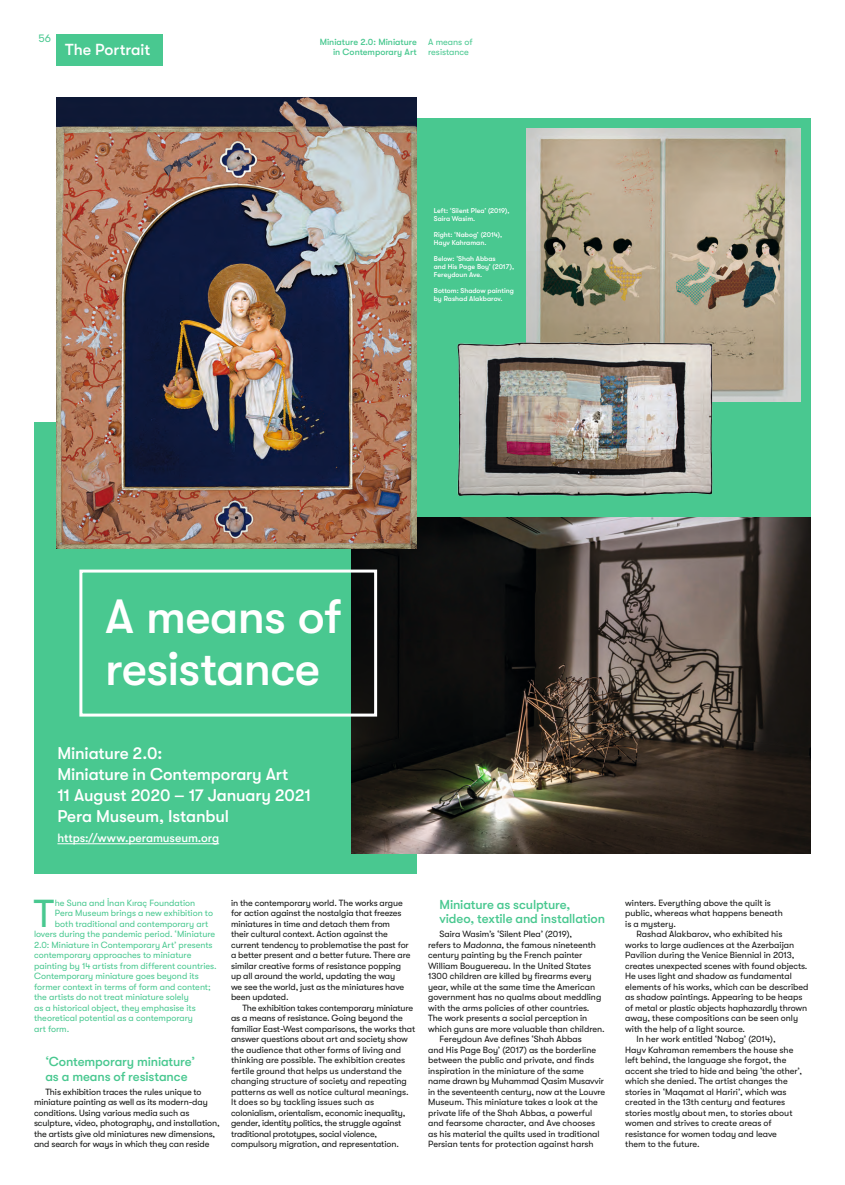
<style>
.page{position:relative;width:845px;height:1185px;background:#fff}
.page>*{position:absolute;margin:0;border:0;box-sizing:border-box;transform-origin:0 0}
.t1{font:500 48px/52.5px "GT Walsheim Pro";letter-spacing:-.015em;color:#fff}
.t2{font:39px "GT Walsheim Pro";color:#49c890}
.t3{font:500 17px/21px "GT Walsheim Pro";letter-spacing:-.01em;color:#fff}
.t4{font:500 16px "GT Walsheim Pro";color:#fff}
.t5{font:500 13px/14.5px "GT Walsheim Pro";letter-spacing:-.01em;color:#49c890}
.t6{font:500 12px "GT Walsheim Pro";letter-spacing:-.005em;color:#fff}
.t7{font:11px "GT Walsheim Pro";color:#49c890}
.t8{font:9px/10.5px "GT Walsheim Pro";letter-spacing:-.005em;color:#131413}
.t9{font:9px/10.5px "GT Walsheim Pro";color:#49c890}
.t10{font:500 9px/10.5px "GT Walsheim Pro";color:#49c890;text-align:right}
.t11{font:500 7px/8px "GT Walsheim Pro";color:#fff}
.s1{font-style:italic}
</style>
<div class="page">
<div style="left:417px;top:118px;width:394px;height:399px;background:#49c890"></div>
<div style="left:57px;top:34px;width:106px;height:32px;background:#49c890"></div>
<div style="left:34px;top:422px;width:383px;height:452px;background:#49c890"></div>
<hr style="left:57px;top:843px;width:162px;height:1px;background:#fff">
<img style="left:527px;top:129px;width:273px;height:273px">
<img style="left:351px;top:517px;width:460px;height:336px">
<img style="left:457px;top:341px;width:258px;height:156px">
<div style="left:79px;top:570px;width:298px;height:147px;border:3px solid #fff"></div>
<img style="left:57px;top:97px;width:360px;height:452px">
<p class="t7" style="left:38px;top:33px;width:14px">56</p>
<h3 class="t4" style="left:65px;top:40px;width:87px">The Portrait</h3>
<p class="t10" style="left:320px;top:36px;width:99px">Miniature 2.0: Miniature in Contemporary Art</p>
<p class="t9" style="left:428px;top:36px;width:46px">A means of resistance</p>
<p class="t11" style="left:434px;top:207px;width:77px">Left: ‘Silent Plea’ (2019),<br>Saira Wasim.</p>
<p class="t11" style="left:434px;top:231px;width:70px">Right: ‘Nabog’ (2014),<br>Hayv Kahraman.</p>
<p class="t11" style="left:434px;top:255px;width:82px">Below: ‘Shah Abbas<br>and His Page Boy’ (2017),<br>Fereydoun Ave.</p>
<p class="t11" style="left:434px;top:287px;width:81px">Bottom: Shadow painting by Rashad Alakbarov.</p>
<h1 class="t1" style="left:105px;top:590px;width:238px">A means of resistance</h1>
<h3 class="t3" style="left:57px;top:742px;width:255px">Miniature 2.0:<br>Miniature in Contemporary Art<br>11 August 2020 – 17 January 2021<br>Pera Museum, Istanbul</h3>
<h3 class="t6" style="left:57px;top:831px;width:163px">https://www.peramuseum.org</h3>
<h2 class="t2" style="left:34px;top:891px;width:22px">T</h2>
<p class="t9" style="left:55px;top:897px;width:142px">he Suna and İnan Kıraç Foundation</p>
<p class="t9" style="left:55px;top:908px;width:160px">Pera Museum brings a new exhibition to</p>
<p class="t9" style="left:55px;top:918px;width:155px">both traditional and contemporary art</p>
<p class="t9" style="left:34px;top:929px;width:183px">lovers during the pandemic period. ‘Miniature</p>
<p class="t9" style="left:34px;top:939px;width:180px">2.0: Miniature in Contemporary Art’ presents</p>
<p class="t9" style="left:34px;top:950px;width:159px">contemporary approaches to miniature</p>
<p class="t9" style="left:34px;top:960px;width:184px">painting by 14 artists from different countries.</p>
<p class="t9" style="left:34px;top:971px;width:166px">Contemporary miniature goes beyond its</p>
<p class="t9" style="left:34px;top:981px;width:178px">former context in terms of form and content;</p>
<p class="t9" style="left:34px;top:992px;width:156px">the artists do not treat miniature solely</p>
<p class="t9" style="left:34px;top:1002px;width:163px">as a historical object, they emphasise its</p>
<p class="t9" style="left:34px;top:1013px;width:161px">theoretical potential as a contemporary</p>
<p class="t9" style="left:34px;top:1023px;width:37px">art form.</p>
<h3 class="t5" style="left:45px;top:1054px;width:151px">‘Contemporary miniature’ as a means of resistance</h3>
<p class="t8" style="left:34px;top:1086px;width:187px;text-indent:11px">This exhibition traces the rules unique to miniature painting as well as its modern-day conditions. Using various media such as sculpture, video, photography, and installation, the artists give old miniatures new dimensions, and search for ways in which they can reside</p>
<p class="t8" style="left:231px;top:897px;width:181px">in the contemporary world. The works argue for action against the nostalgia that freezes miniatures in time and detach them from their cultural context. Action against the current tendency to problematise the past for a better present and a better future. There are similar creative forms of resistance popping up all around the world, updating the way<br>we see the world, just as the miniatures have been updated.</p>
<p class="t8" style="left:231px;top:1002px;width:186px;text-indent:11px">The exhibition takes contemporary miniature as a means of resistance. Going beyond the familiar East-West comparisons, the works that answer questions about art and society show the audience that other forms of living and thinking are possible. The exhibition creates fertile ground that helps us understand the changing structure of society and repeating patterns as well as notice cultural meanings.<br>It does so by tackling issues such as colonialism, orientalism, economic inequality, gender, identity politics, the struggle against traditional prototypes, social violence, compulsory migration, and representation.</p>
<h3 class="t5" style="left:439px;top:897px;width:167px">Miniature as sculpture, video, textile and installation</h3>
<p class="t8" style="left:439px;top:929px;width:134px">Saira Wasim’s ‘Silent Plea’ (2019),</p>
<p class="t8" style="left:428px;top:939px;width:169px">refers to <span class="s1">Madonna,</span> the famous nineteenth</p>
<p class="t8" style="left:428px;top:950px;width:156px">century painting by the French painter</p>
<p class="t8" style="left:428px;top:960px;width:164px">William Bouguereau. In the United States</p>
<p class="t8" style="left:428px;top:971px;width:165px">1300 children are killed by firearms every</p>
<p class="t8" style="left:428px;top:981px;width:168px">year, while at the same time the American</p>
<p class="t8" style="left:428px;top:992px;width:175px">government has no qualms about meddling</p>
<p class="t8" style="left:428px;top:1002px;width:163px">with the arms policies of other countries.</p>
<p class="t8" style="left:428px;top:1013px;width:161px">The work presents a social perception in</p>
<p class="t8" style="left:428px;top:1023px;width:178px">which guns are more valuable than children.</p>
<p class="t8" style="left:439px;top:1034px;width:144px">Fereydoun Ave defines ‘Shah Abbas</p>
<p class="t8" style="left:428px;top:1044px;width:169px">and His Page Boy’ (2017) as the borderline</p>
<p class="t8" style="left:428px;top:1055px;width:167px">between the public and private, and finds</p>
<p class="t8" style="left:428px;top:1065px;width:157px">inspiration in the miniature of the same</p>
<p class="t8" style="left:428px;top:1076px;width:177px">name drawn by Muhammad Qasim Musavvir</p>
<p class="t8" style="left:428px;top:1086px;width:179px">in the seventeenth century, now at the Louvre</p>
<p class="t8" style="left:428px;top:1097px;width:171px">Museum. This miniature takes a look at the</p>
<p class="t8" style="left:428px;top:1107px;width:166px">private life of the Shah Abbas, a powerful</p>
<p class="t8" style="left:428px;top:1118px;width:168px">and fearsome character, and Ave chooses</p>
<p class="t8" style="left:428px;top:1128px;width:173px">as his material the quilts used in traditional</p>
<p class="t8" style="left:428px;top:1139px;width:167px">Persian tents for protection against harsh</p>
<p class="t8" style="left:625px;top:897px;width:159px">winters. Everything above the quilt is public, whereas what happens beneath is a mystery.</p>
<p class="t8" style="left:636px;top:929px;width:147px">Rashad Alakbarov, who exhibited his</p>
<p class="t8" style="left:625px;top:939px;width:170px">works to large audiences at the Azerbaijan</p>
<p class="t8" style="left:625px;top:950px;width:171px">Pavilion during the Venice Biennial in 2013,</p>
<p class="t8" style="left:625px;top:960px;width:184px">creates unexpected scenes with found objects.</p>
<p class="t8" style="left:625px;top:971px;width:168px">He uses light and shadow as fundamental</p>
<p class="t8" style="left:625px;top:981px;width:185px">elements of his works, which can be described</p>
<p class="t8" style="left:625px;top:992px;width:179px">as shadow paintings. Appearing to be heaps</p>
<p class="t8" style="left:625px;top:1002px;width:183px">of metal or plastic objects haphazardly thrown</p>
<p class="t8" style="left:625px;top:1013px;width:174px">away, these compositions can be seen only</p>
<p class="t8" style="left:625px;top:1023px;width:121px">with the help of a light source.</p>
<p class="t8" style="left:636px;top:1034px;width:141px">In her work entitled ‘Nabog’ (2014),</p>
<p class="t8" style="left:625px;top:1044px;width:170px">Hayv Kahraman remembers the house she</p>
<p class="t8" style="left:625px;top:1055px;width:163px">left behind, the language she forgot, the</p>
<p class="t8" style="left:625px;top:1065px;width:178px">accent she tried to hide and being ‘the other’,</p>
<p class="t8" style="left:625px;top:1076px;width:164px">which she denied. The artist changes the</p>
<p class="t8" style="left:625px;top:1086px;width:163px">stories in ‘Maqamat al Hariri’, which was</p>
<p class="t8" style="left:625px;top:1097px;width:162px">created in the 13th century and features</p>
<p class="t8" style="left:625px;top:1107px;width:169px">stories mostly about men, to stories about</p>
<p class="t8" style="left:625px;top:1118px;width:148px">women and strives to create areas of</p>
<p class="t8" style="left:625px;top:1128px;width:153px">resistance for women today and leave</p>
<p class="t8" style="left:625px;top:1139px;width:76px">them to the future.</p>
</div>
